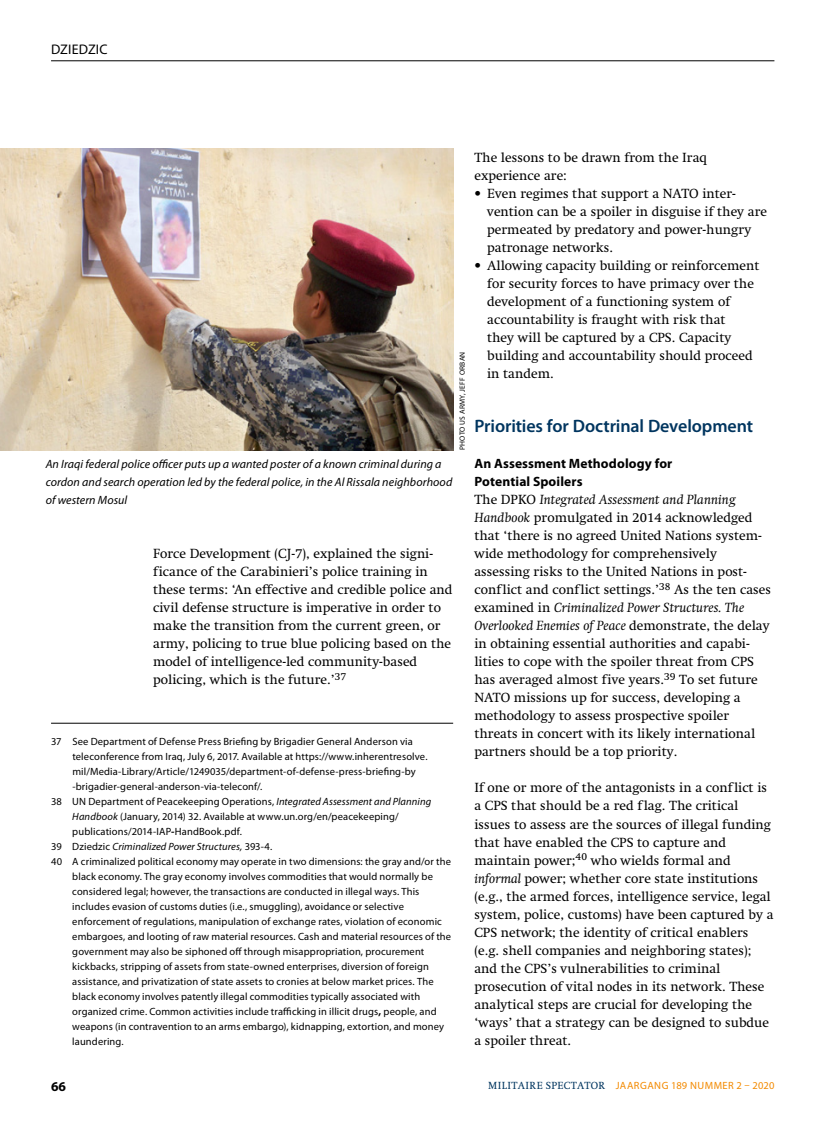
<style>
.page{position:relative;width:817px;height:1136px;background:#fff}
.page>*{position:absolute;margin:0;border:0;box-sizing:border-box;transform-origin:0 0}
.t1{font:600 18px "Myriad Pro";letter-spacing:-.005em;color:#00355f}
.t2{font:13.95px "Myriad Pro";letter-spacing:.015em;color:#000}
.t3{font:13.5px/18px "Swift LT Std";color:#000}
.t4{font:700 13.5px/18px "Myriad Pro";letter-spacing:.01em;color:#000}
.t5{font:italic 12px/18px "Myriad Pro";letter-spacing:.005em;color:#000}
.t6{font:10.5px "Myriad Pro";letter-spacing:.015em;color:#000}
.t7{font:italic 10.5px "Myriad Pro";letter-spacing:.01em;color:#000}
.t8{font:10.5px "Myriad Pro";letter-spacing:.045em;color:#f38a00}
.t9{font:7.5px "Myriad Pro";letter-spacing:.03em;color:#000}
.s1{font-style:italic}
.s2{font-weight:700;font-style:italic}
.s3{font-style:normal}
.s4{font-weight:700}
.s5{font-family:"Swift LT Std";color:#00355f}
</style>
<div class="page">
<hr style="left:51px;top:60px;width:723px;height:1px;background:#000">
<hr style="left:51px;top:722px;width:402px;height:1px;background:#000">
<img style="left:0;top:148px;width:453px;height:302px">
<p class="t2" style="left:51px;top:41px;width:58px">Dziedzic</p>
<p class="t9" style="left:457px;top:450px;width:100px;rotate:-90deg">PHOTO US ARMY, JEFF ORBAN</p>
<p class="t5" style="left:46px;top:455px;width:408px">An Iraqi federal police officer puts up a wanted poster of a known criminal during a cordon and search operation led by the federal police, in the Al Rissala neighborhood of western Mosul</p>
<p class="t3" style="left:153px;top:545px;width:301px">Force Development (CJ-7), explained the signi&shy;ficance of the Carabinieri’s police training in these terms: ‘An effective and credible police and civil defense structure is imperative in order to make the transition from the current green, or army, policing to true blue policing based on the model of intelligence-led community-based policing, which is the future.’<sup>37</sup></p>
<p class="t6" style="left:51px;top:734px;width:363px">37 See Department of Defense Press Briefing by Brigadier General Anderson via</p>
<p class="t6" style="left:72px;top:749px;width:356px">teleconference from Iraq, July 6, 2017. Available at https://www.inherentresolve.</p>
<p class="t6" style="left:72px;top:764px;width:345px">mil/Media-Library/Article/1249035/department-of-defense-press-briefing-by</p>
<p class="t6" style="left:72px;top:779px;width:191px">-brigadier-general-anderson-via-teleconf/.</p>
<p class="t6" style="left:51px;top:794px;width:382px">38 UN Department of Peacekeeping Operations, <span class="s1">Integrated Assessment and Planning</span></p>
<p class="t6" style="left:72px;top:809px;width:328px"><span class="s1">Handbook</span> (January, 2014) 32. Available at www.un.org/en/peacekeeping/</p>
<p class="t6" style="left:72px;top:824px;width:171px">publications/2014-IAP<span class="s2">-</span>HandBook.pdf.</p>
<p class="t7" style="left:51px;top:839px;width:223px"><span class="s3">39 Dziedzic</span> Criminalized Power Structures, <span class="s3">393-4.</span></p>
<p class="t6" style="left:51px;top:854px;width:401px">40 A criminalized political economy may operate in two dimensions: the gray and/or the</p>
<p class="t6" style="left:72px;top:869px;width:362px">black economy. The gray economy involves commodities that would normally be</p>
<p class="t6" style="left:72px;top:884px;width:348px">considered legal; however, the transactions are conducted in illegal ways. This</p>
<p class="t6" style="left:72px;top:899px;width:333px">includes evasion of customs duties (i.e., smuggling), avoidance or selective</p>
<p class="t6" style="left:72px;top:914px;width:371px">enforcement of regulations, manipulation of exchange rates, violation of economic</p>
<p class="t6" style="left:72px;top:929px;width:380px">embargoes, and looting of raw material resources. Cash and material resources of the</p>
<p class="t6" style="left:72px;top:944px;width:353px">government may also be siphoned off through misappropriation, procurement</p>
<p class="t6" style="left:72px;top:959px;width:358px">kickbacks, stripping of assets from state-owned enterprises, diversion of foreign</p>
<p class="t6" style="left:72px;top:974px;width:363px">assistance, and privatization of state assets to cronies at below market prices. The</p>
<p class="t6" style="left:72px;top:989px;width:349px">black economy involves patently illegal commodities typically associated with</p>
<p class="t6" style="left:72px;top:1004px;width:366px">organized crime. Common activities include trafficking in illicit drugs<span class="s4">,</span> people, and</p>
<p class="t6" style="left:72px;top:1019px;width:373px">weapons (in contravention to an arms embargo), kidnapping, extortion, and money</p>
<p class="t6" style="left:72px;top:1034px;width:53px">laundering.</p>
<p class="t3" style="left:474px;top:149px;width:234px">The lessons to be drawn from the Iraq experience are:</p>
<p class="t3" style="left:487px;top:185px;width:281px;text-indent:-13px">• Even regimes that support a NATO inter&shy;vention can be a spoiler in disguise if they are permeated by predatory and power-hungry patronage networks.</p>
<p class="t3" style="left:487px;top:257px;width:274px;text-indent:-13px">• Allowing capacity building or reinforcement for security forces to have primacy over the development of a functioning system of accountability is fraught with risk that<br>they will be captured by a CPS. Capacity building and accountability should proceed in tandem.</p>
<h1 class="t1" style="left:474px;top:415px;width:280px">Priorities for Doctrinal Development</h1>
<p class="t4" style="left:474px;top:454px;width:199px">An Assessment Methodology for<br>Potential Spoilers</p>
<p class="t3" style="left:474px;top:491px;width:298px">The DPKO <span class="s1">Integrated Assessment and Planning Handbook</span> promulgated in 2014 acknowledged that ‘there is no agreed United Nations system&shy;wide methodology for comprehensively assessing risks to the United Nations in post&shy;conflict and conflict settings.’<sup>38</sup> As the ten cases examined in <span class="s1">Criminalized Power Structures. The Overlooked Enemies of Peace</span> demonstrate, the delay in obtaining essential authorities and capabi&shy;lities to cope with the spoiler threat from CPS has averaged almost five years.<sup>39</sup> To set future NATO missions up for success, developing a methodology to assess prospective spoiler threats in concert with its likely international partners should be a top priority.</p>
<p class="t3" style="left:474px;top:779px;width:300px">If one or more of the antagonists in a conflict is a CPS that should be a red flag. The critical issues to assess are the sources of illegal funding that have enabled the CPS to capture and maintain power;<sup>40</sup> who wields formal and <span class="s1">informal</span> power; whether core state institutions (e.g., the armed forces, intelligence service, legal system, police, customs) have been captured by a CPS network; the identity of critical enablers (e.g. shell companies and neighboring states); and the CPS’s vulnerabilities to criminal prosecution of vital nodes in its network. These analytical steps are crucial for developing the ‘ways’ that a strategy can be designed to subdue a spoiler threat.</p>
<p class="t4" style="left:51px;top:1076px;width:16px">66</p>
<p class="t8" style="left:488px;top:1078px;width:287px"><span class="s5">MILITAIRE SPECTATOR</span> JAARGANG 189 NUMMER 2 – 2020</p>
</div>
